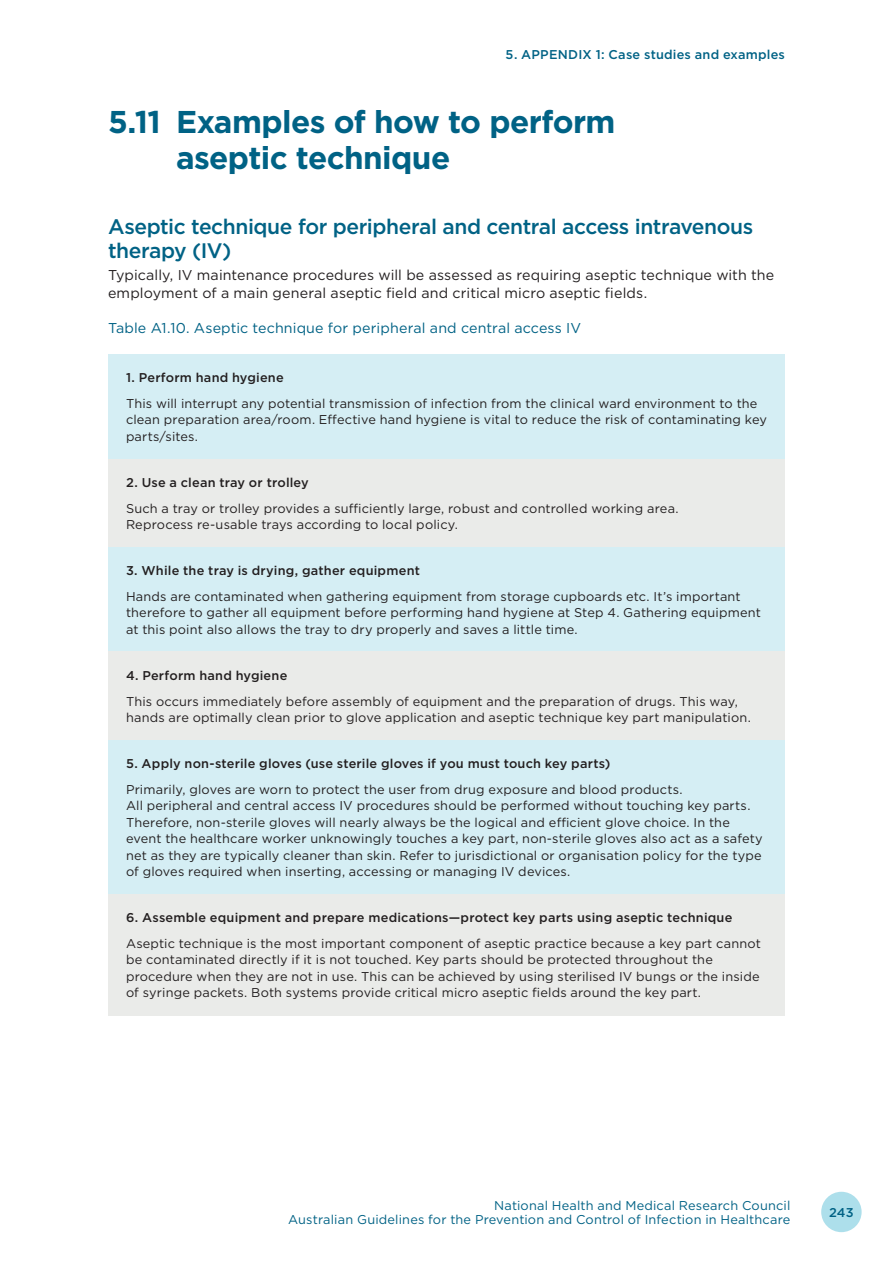
<style>
.page{position:relative;width:893px;height:1263px;background:#fff}
.page>*{position:absolute;margin:0;border:0;box-sizing:border-box;transform-origin:0 0}
.Heading_2_Numbered_2{font:700 31.5px/36px "Gotham";letter-spacing:-.02em;color:#006285}
.Heading_3{font:500 21px/24px "Gotham";letter-spacing:-.02em;color:#006285}
.Body{font:14.25px/18px "Gotham";letter-spacing:.005em;color:#231f20}
.Table_Figure_Heading{font:14.25px "Gotham";letter-spacing:.01em;color:#006285}
.Table_Body{font:12.75px/16.5px "Gotham";letter-spacing:.015em;color:#231f20}
.Table_Body-2{font:500 12.75px "Gotham";letter-spacing:.015em;color:#231f20}
.t1{font:12.75px/13.5px "Gotham";letter-spacing:.015em;color:#006285;text-align:right}
.t2{font:500 12.75px "Gotham";letter-spacing:.015em;color:#006285}
</style>
<div class="page">
<div style="left:821px;top:1192px;width:41px;height:40px;background:#addfeb;border-radius:50%"></div>
<div style="left:108px;top:354px;width:677px;height:105px;background:#d5eef4"></div>
<div style="left:108px;top:459px;width:677px;height:88px;background:#eaebe9"></div>
<div style="left:108px;top:547px;width:677px;height:105px;background:#d5eef4"></div>
<div style="left:108px;top:652px;width:677px;height:88px;background:#eaebe9"></div>
<div style="left:108px;top:740px;width:677px;height:154px;background:#d5eef4"></div>
<div style="left:108px;top:894px;width:677px;height:121px;background:#eaebe9"></div>
<p class="t2" style="left:506px;top:46px;width:281px">5. APPENDIX 1: Case studies and examples</p>
<h2 class="Heading_2_Numbered_2" style="left:176px;top:104px;width:441px;text-indent:-68px">5.11 Examples of how to perform aseptic technique</h2>
<h3 class="Heading_3" style="left:108px;top:214px;width:647px">Aseptic technique for peripheral and central access intravenous therapy (IV)</h3>
<p class="Body" style="left:108px;top:266px;width:668px">Typically, IV maintenance procedures will be assessed as requiring aseptic technique with the employment of a main general aseptic field and critical micro aseptic fields.</p>
<p class="Table_Figure_Heading" style="left:108px;top:319px;width:475px">Table A1.10. Aseptic technique for peripheral and central access IV</p>
<p class="Table_Body-2" style="left:126px;top:370px;width:159px">1. Perform hand hygiene</p>
<p class="Table_Body" style="left:126px;top:395px;width:642px">This will interrupt any potential transmission of infection from the clinical ward environment to the clean preparation area/room. Effective hand hygiene is vital to reduce the risk of contaminating key parts/sites.</p>
<p class="Table_Body-2" style="left:126px;top:474px;width:184px">2. Use a clean tray or trolley</p>
<p class="Table_Body" style="left:126px;top:500px;width:554px">Such a tray or trolley provides a sufficiently large, robust and controlled working area.<br>Reprocess re-usable trays according to local policy.</p>
<p class="Table_Body-2" style="left:126px;top:562px;width:295px">3. While the tray is drying, gather equipment</p>
<p class="Table_Body" style="left:126px;top:588px;width:636px">Hands are contaminated when gathering equipment from storage cupboards etc. It’s important therefore to gather all equipment before performing hand hygiene at Step 4. Gathering equipment at this point also allows the tray to dry properly and saves a little time.</p>
<p class="Table_Body-2" style="left:126px;top:667px;width:163px">4. Perform hand hygiene</p>
<p class="Table_Body" style="left:126px;top:692px;width:626px">This occurs immediately before assembly of equipment and the preparation of drugs. This way, hands are optimally clean prior to glove application and aseptic technique key part manipulation.</p>
<p class="Table_Body-2" style="left:126px;top:755px;width:486px">5. Apply non-sterile gloves (use sterile gloves if you must touch key parts)</p>
<p class="Table_Body" style="left:126px;top:781px;width:638px">Primarily, gloves are worn to protect the user from drug exposure and blood products.<br>All peripheral and central access IV procedures should be performed without touching key parts.<br>Therefore, non-sterile gloves will nearly always be the logical and efficient glove choice. In the event the healthcare worker unknowingly touches a key part, non-sterile gloves also act as a safety net as they are typically cleaner than skin. Refer to jurisdictional or organisation policy for the type of gloves required when inserting, accessing or managing IV devices.</p>
<p class="Table_Body-2" style="left:126px;top:910px;width:608px">6. Assemble equipment and prepare medications—protect key parts using aseptic technique</p>
<p class="Table_Body" style="left:126px;top:935px;width:636px">Aseptic technique is the most important component of aseptic practice because a key part cannot be contaminated directly if it is not touched. Key parts should be protected throughout the procedure when they are not in use. This can be achieved by using sterilised IV bungs or the inside of syringe packets. Both systems provide critical micro aseptic fields around the key part.</p>
<p class="t1" style="left:288px;top:1199px;width:504px">National Health and Medical Research Council<br>Australian Guidelines for the Prevention and Control of Infection in Healthcare</p>
<p class="t2" style="left:829px;top:1204px;width:26px">243</p>
</div>
